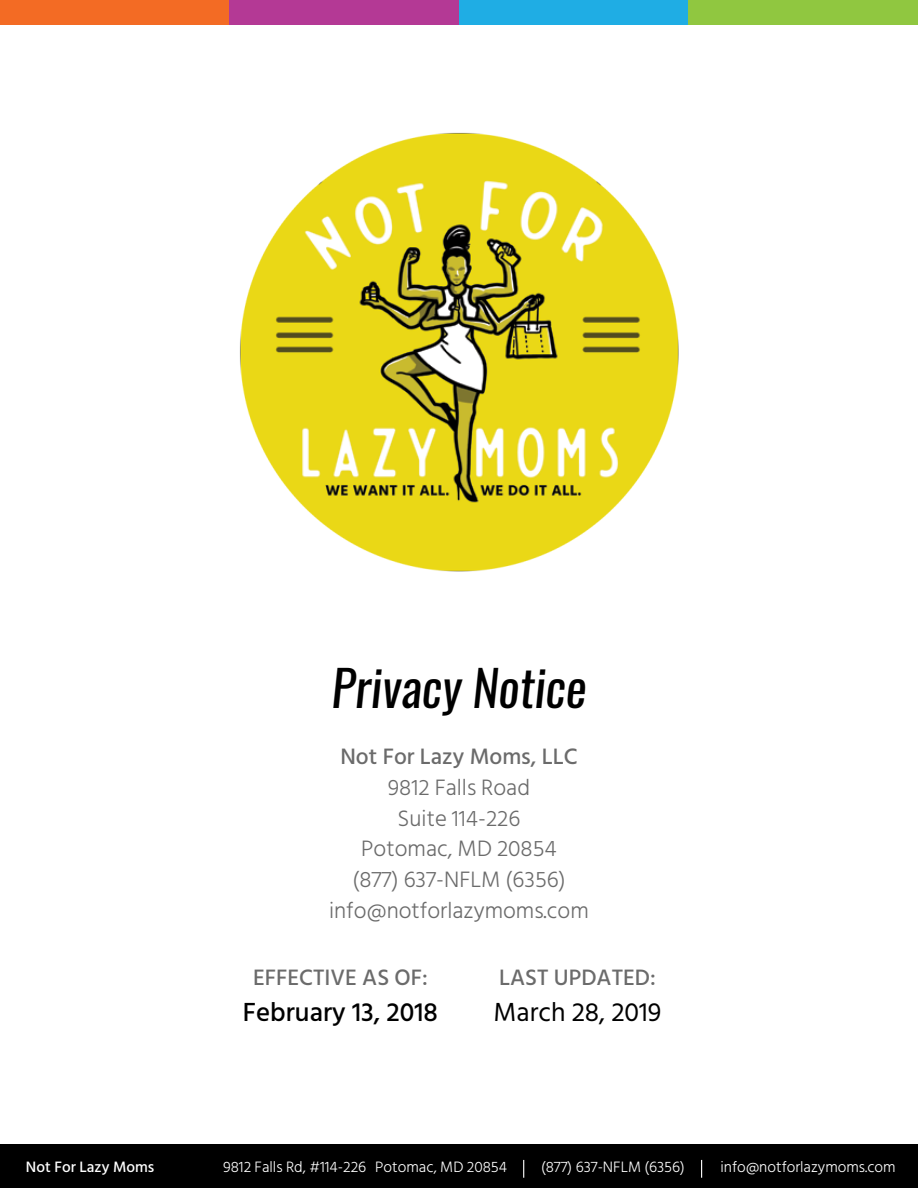
<style>
.page{position:relative;width:918px;height:1188px;background:#fff}
.page>*{position:absolute;margin:0;border:0;box-sizing:border-box;transform-origin:0 0}
.t1{font:italic 49.35px "Oswald";color:#000}
.t2{font:500 26.85px "Hind Siliguri";color:#000}
.t3{font:26.85px "Hind Siliguri";color:#000}
.t4{font:300 22.8px/30.6px "Hind Siliguri";color:#6b6b6b;text-align:center}
.t5{font:500 22.8px "Hind Siliguri";color:#6b6b6b}
.t6{font:300 15.45px "Hind Siliguri";color:#fff}
.t7{font:500 15.45px "Hind Siliguri";color:#fff}
</style>
<div class="page">
<img style="left:239px;top:132px;width:440px;height:440px">
<div style="left:0;top:1145px;width:918px;height:43px;background:#000"></div>
<svg style="left:701px;top:1160px;width:1px;height:18px"></svg>
<svg style="left:523px;top:1160px;width:1px;height:18px"></svg>
<div style="left:0;top:1px;width:230px;height:24px;background:#f36b24"></div>
<div style="left:230px;top:1px;width:229px;height:24px;background:#b43995"></div>
<div style="left:459px;top:1px;width:229px;height:24px;background:#1fade4"></div>
<div style="left:688px;top:1px;width:230px;height:24px;background:#90c740"></div>
<h1 class="t1" style="left:332px;top:654px;width:256px">Privacy Notice</h1>
<p class="t5" style="left:340px;top:740px;width:239px">Not For Lazy Moms, LLC</p>
<p class="t4" style="left:329px;top:772px;width:261px">9812 Falls Road<br>Suite 114-226<br>Potomac, MD 20854<br>(877) 637-NFLM (6356) info@notforlazymoms.com</p>
<p class="t5" style="left:253px;top:961px;width:176px">EFFECTIVE AS OF:</p>
<p class="t2" style="left:243px;top:993px;width:197px">February 13, 2018</p>
<p class="t5" style="left:499px;top:961px;width:158px">LAST UPDATED:</p>
<p class="t3" style="left:494px;top:993px;width:169px">March 28, 2019</p>
<p class="t7" style="left:26px;top:1156px;width:130px">Not For Lazy Moms</p>
<p class="t6" style="left:223px;top:1158px;width:286px">9812 Falls Rd, #114-226 Potomac, MD 20854</p>
<p class="t6" style="left:541px;top:1158px;width:145px">(877) 637-NFLM (6356)</p>
<p class="t6" style="left:720px;top:1158px;width:177px">info@notforlazymoms.com</p>
</div>
